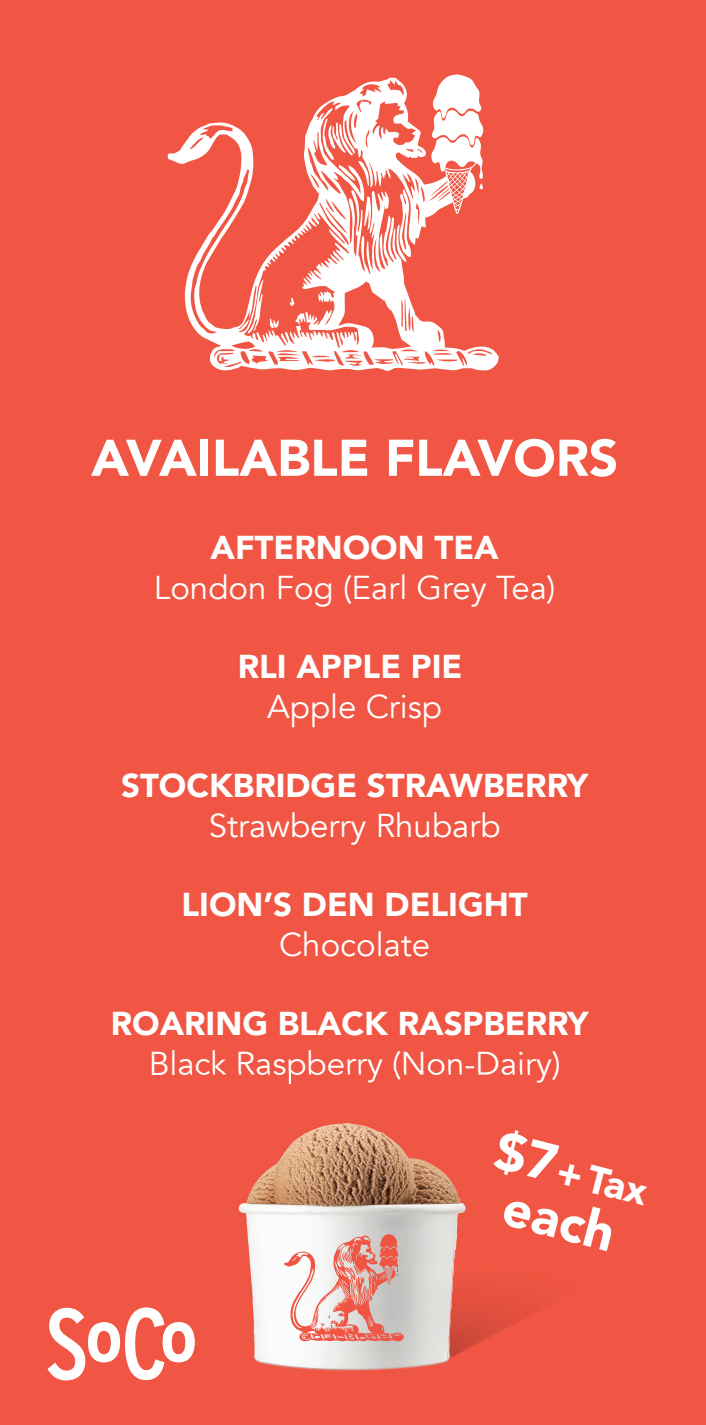
<style>
.page{position:relative;width:706px;height:1425px;background:#fff}
.page>*{position:absolute;margin:0;border:0;box-sizing:border-box;transform-origin:0 0}
.t1{font:900 52.4px "Avenir";color:#fff}
.t2{font:900 51px "Avenir";color:#fff}
.t3{font:900 39px "Avenir";color:#fff}
.t4{font:33px "Avenir";color:#fff}
.t5{font:900 33px "Avenir";color:#fff}
.s1{font-size:52.4px}
</style>
<div class="page">
<div style="left:0;top:0;width:705px;height:1424px;background:#f05643"></div>
<svg style="left:446px;top:74px;width:23px;height:4px"></svg>
<svg style="left:168px;top:78px;width:330px;height:293px"></svg>
<svg style="left:479px;top:183px;width:5px;height:6px"></svg>
<svg style="left:47px;top:1307px;width:130px;height:73px"></svg>
<img style="left:177px;top:1083px;width:279px;height:288px">
<img style="left:456px;top:1190px;width:10px;height:59px">
<img style="left:179px;top:1071px;width:344px;height:12px">
<img style="left:493px;top:1130px;width:33px;height:45px">
<img style="left:504px;top:1201px;width:22px;height:28px">
<img style="left:177px;top:1321px;width:17px;height:41px">
<img style="left:451px;top:1253px;width:5px;height:15px">
<img style="left:451px;top:1268px;width:5px;height:6px">
<img style="left:451px;top:1274px;width:5px;height:5px">
<img style="left:451px;top:1279px;width:5px;height:5px">
<img style="left:451px;top:1284px;width:5px;height:7px">
<img style="left:451px;top:1291px;width:75px;height:27px">
<img style="left:451px;top:1295px;width:73px;height:24px">
<img style="left:450px;top:1296px;width:72px;height:24px">
<img style="left:450px;top:1297px;width:70px;height:24px">
<img style="left:450px;top:1298px;width:68px;height:24px">
<img style="left:450px;top:1300px;width:67px;height:23px">
<img style="left:450px;top:1301px;width:65px;height:23px">
<img style="left:450px;top:1302px;width:63px;height:23px">
<img style="left:450px;top:1303px;width:61px;height:23px">
<img style="left:450px;top:1304px;width:60px;height:23px">
<img style="left:450px;top:1305px;width:58px;height:23px">
<img style="left:450px;top:1306px;width:56px;height:23px">
<img style="left:450px;top:1307px;width:55px;height:23px">
<img style="left:450px;top:1308px;width:53px;height:23px">
<img style="left:450px;top:1310px;width:51px;height:22px">
<img style="left:450px;top:1311px;width:49px;height:22px">
<img style="left:450px;top:1312px;width:48px;height:22px">
<img style="left:449px;top:1313px;width:47px;height:22px">
<img style="left:449px;top:1314px;width:45px;height:22px">
<img style="left:449px;top:1315px;width:43px;height:21px">
<img style="left:449px;top:1317px;width:42px;height:20px">
<img style="left:449px;top:1318px;width:40px;height:20px">
<img style="left:449px;top:1319px;width:38px;height:20px">
<img style="left:449px;top:1320px;width:36px;height:20px">
<img style="left:449px;top:1321px;width:35px;height:20px">
<img style="left:449px;top:1323px;width:33px;height:19px">
<img style="left:449px;top:1324px;width:31px;height:19px">
<img style="left:449px;top:1325px;width:29px;height:19px">
<img style="left:449px;top:1326px;width:28px;height:19px">
<img style="left:449px;top:1328px;width:26px;height:18px">
<img style="left:449px;top:1329px;width:24px;height:17px">
<img style="left:448px;top:1330px;width:24px;height:17px">
<img style="left:448px;top:1331px;width:22px;height:18px">
<img style="left:448px;top:1333px;width:20px;height:17px">
<img style="left:448px;top:1334px;width:18px;height:16px">
<img style="left:448px;top:1336px;width:17px;height:15px">
<img style="left:448px;top:1337px;width:15px;height:15px">
<img style="left:448px;top:1338px;width:13px;height:15px">
<img style="left:447px;top:1340px;width:12px;height:18px">
<svg style="left:284px;top:1234px;width:119px;height:107px"></svg>
<h2 class="t2" style="left:91px;top:414px;width:528px">AVAILABLE FLAVORS</h2>
<p class="t5" style="left:210px;top:519px;width:289px">AFTERNOON TEA</p>
<p class="t4" style="left:154px;top:568px;width:403px">London Fog (Earl Grey Tea)</p>
<p class="t5" style="left:237px;top:638px;width:226px">RLI APPLE PIE</p>
<p class="t4" style="left:267px;top:687px;width:176px">Apple Crisp</p>
<p class="t5" style="left:121px;top:757px;width:468px">STOCKBRIDGE STRAWBERRY</p>
<p class="t4" style="left:208px;top:805px;width:293px">Strawberry Rhubarb</p>
<p class="t5" style="left:181px;top:876px;width:347px">LION’S DEN DELIGHT</p>
<p class="t4" style="left:279px;top:924px;width:152px">Chocolate</p>
<p class="t5" style="left:111px;top:995px;width:479px">ROARING BLACK RASPBERRY</p>
<p class="t4" style="left:148px;top:1043px;width:413px">Black Raspberry (Non-Dairy)</p>
<p class="t3" style="left:502px;top:1121px;width:158px;rotate:14deg"><span class="s1">$7</span>+Tax</p>
<h1 class="t1" style="left:514px;top:1162px;width:115px;rotate:14deg">each</h1>
</div>
